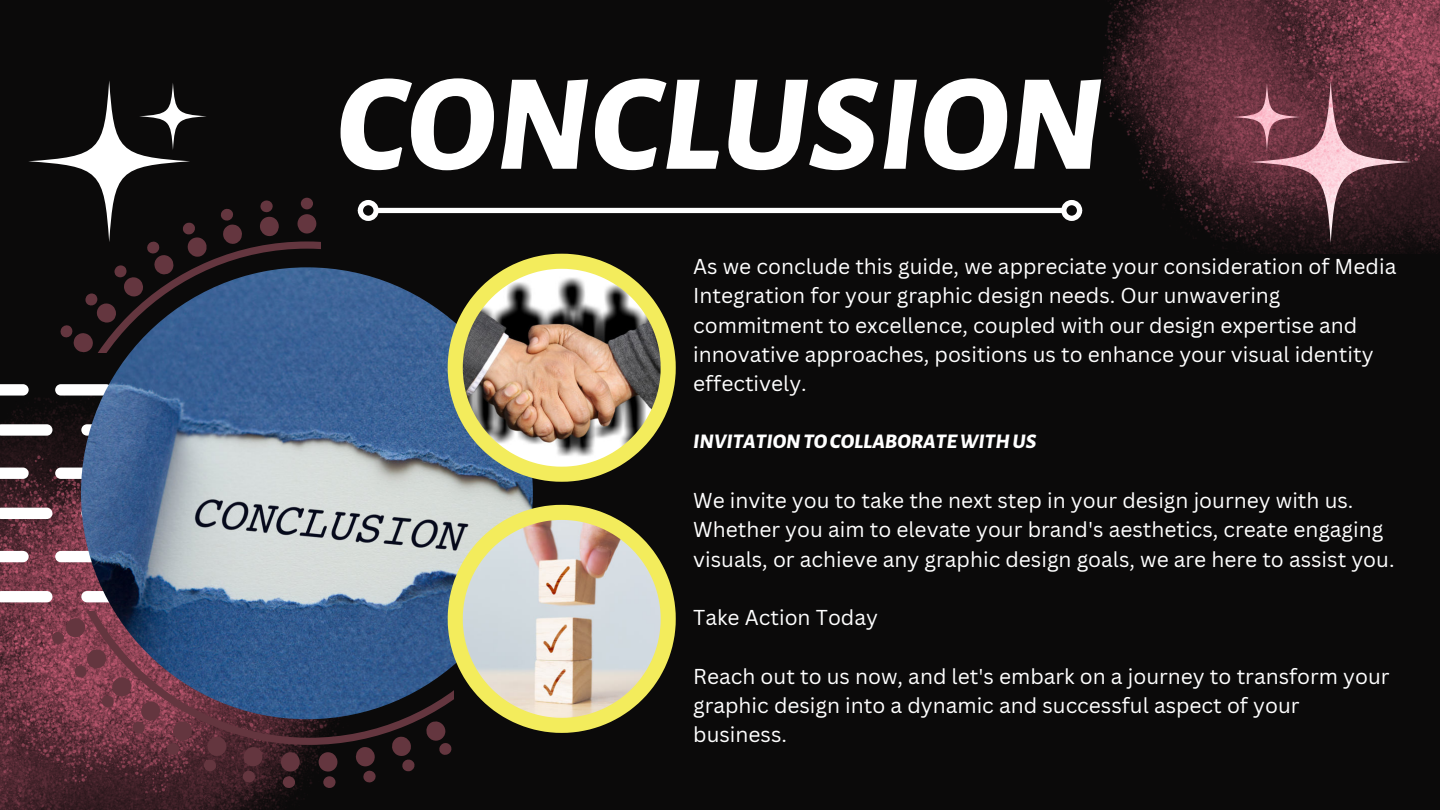
<style>
.page{position:relative;width:1440px;height:810px;background:#0b0a0a}
.page>*{position:absolute;margin:0;border:0;box-sizing:border-box;transform-origin:0 0}
.t1{font:italic 800 138px "Alegreya Sans SC";color:#fff}
.t2{font:21px/29.2px "Canva Sans";color:#fff}
.t3{font:italic 800 21px "Alegreya Sans SC";color:#fff}
</style>
<div class="page">
<div style="left:379px;top:208px;width:682px;height:5px;background:#fff"></div>
<div style="left:358px;top:200px;width:21px;height:21px;border:5px solid #fff;border-radius:50%"></div>
<div style="left:1061px;top:200px;width:21px;height:21px;border:5px solid #fff;border-radius:50%"></div>
<img style="left:0;top:396px;width:320px;height:414px">
<div style="left:81px;top:424px;width:57px;height:12px;background:#fff;border-radius:6px"></div>
<svg style="left:0;top:424px;width:52px;height:12px"></svg>
<svg style="left:0;top:384px;width:29px;height:12px"></svg>
<div style="left:55px;top:384px;width:57px;height:12px;background:#fff;border-radius:6px"></div>
<svg style="left:0;top:508px;width:52px;height:11px"></svg>
<svg style="left:0;top:468px;width:29px;height:11px"></svg>
<div style="left:55px;top:468px;width:57px;height:11px;background:#fff;border-radius:6px"></div>
<div style="left:81px;top:591px;width:57px;height:11px;background:#fff;border-radius:6px"></div>
<svg style="left:0;top:591px;width:52px;height:11px"></svg>
<svg style="left:0;top:551px;width:29px;height:11px"></svg>
<div style="left:55px;top:551px;width:57px;height:11px;background:#fff;border-radius:6px"></div>
<img style="left:81px;top:267px;width:452px;height:452px;border-radius:50%">
<svg style="left:448px;top:254px;width:228px;height:228px"></svg>
<img style="left:463px;top:269px;width:198px;height:198px">
<svg style="left:448px;top:505px;width:228px;height:228px"></svg>
<img style="left:463px;top:520px;width:198px;height:198px">
<svg style="left:60px;top:200px;width:261px;height:153px"></svg>
<div style="left:301px;top:198px;width:12px;height:11px;background:#64363f;border-radius:50%"></div>
<svg style="left:57px;top:612px;width:397px;height:133px;background:#38486e"></svg>
<svg style="left:426px;top:721px;width:26px;height:34px"></svg>
<svg style="left:392px;top:736px;width:23px;height:36px"></svg>
<svg style="left:356px;top:747px;width:20px;height:36px"></svg>
<svg style="left:319px;top:752px;width:19px;height:36px"></svg>
<svg style="left:281px;top:752px;width:19px;height:36px"></svg>
<svg style="left:242px;top:747px;width:21px;height:36px"></svg>
<svg style="left:203px;top:736px;width:24px;height:36px"></svg>
<svg style="left:167px;top:721px;width:25px;height:34px"></svg>
<svg style="left:51px;top:618px;width:109px;height:116px;background:#783e4f"></svg>
<svg style="left:28px;top:80px;width:162px;height:162px"></svg>
<svg style="left:139px;top:83px;width:68px;height:67px"></svg>
<img style="left:1104px;top:0;width:336px;height:254px">
<h1 class="t1" style="left:336px;top:20px;width:769px">CONCLUSION</h1>
<p class="t2" style="left:693px;top:252px;width:705px">As we conclude this guide, we appreciate your consideration of Media Integration for your graphic design needs. Our unwavering commitment to excellence, coupled with our design expertise and innovative approaches, positions us to enhance your visual identity effectively.</p>
<p class="t3" style="left:693px;top:425px;width:345px">INVITATION TO COLLABORATE WITH US</p>
<p class="t2" style="left:693px;top:486px;width:703px">We invite you to take the next step in your design journey with us.<br>Whether you aim to elevate your brand's aesthetics, create engaging visuals, or achieve any graphic design goals, we are here to assist you.</p>
<p class="t2" style="left:693px;top:603px;width:186px">Take Action Today</p>
<p class="t2" style="left:693px;top:661px;width:698px">Reach out to us now, and let's embark on a journey to transform your graphic design into a dynamic and successful aspect of your business.</p>
</div>
